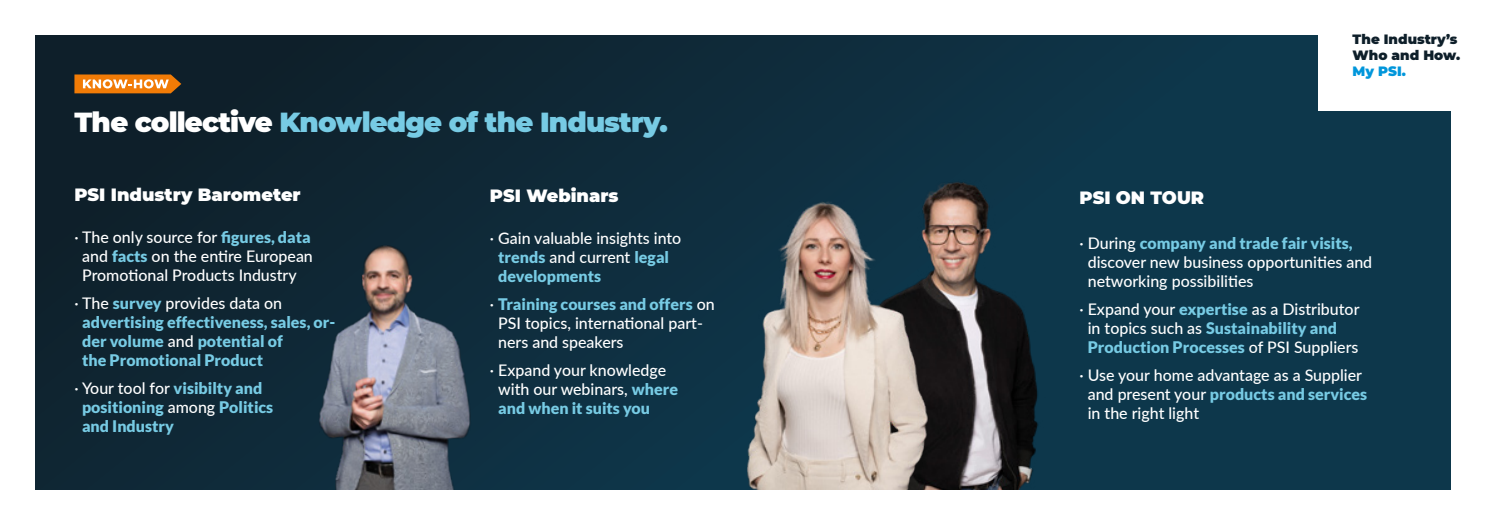
<style>
.page{position:relative;width:1489px;height:525px;background:#fff}
.page>*{position:absolute;margin:0;border:0;box-sizing:border-box;transform-origin:0 0}
.t1{font:900 27.5px "Montserrat";letter-spacing:-.03em;color:#77cbe4}
.t2{font:900 17.75px "Montserrat";color:#fff}
.t3{font:500 16px/19.1px "Lato";color:#fff}
.t4{font:900 16px/19.1px "Lato";color:#77cbe4}
.t5{font:900 13.5px/16.1px "Montserrat";color:#0e1f2a}
.t6{font:900 13.5px "Montserrat";color:#0096db}
.s1{color:#fff}
.s2{font-weight:900;color:#77cbe4}
.s3{font-weight:500;color:#fff}
</style>
<div class="page">
<div style="left:35px;top:35px;width:1414px;height:454px;background:linear-gradient(to right,#0f202b,#0d3a4f)"></div>
<svg style="left:74px;top:74px;width:107px;height:19px;background:#e28e3a"></svg>
<div style="left:1318px;top:0;width:170px;height:110px;background:#fff"></div>
<img style="left:828px;top:120px;width:270px;height:369px">
<img style="left:688px;top:141px;width:257px;height:348px">
<img style="left:291px;top:199px;width:214px;height:290px">
<h1 class="t1" style="left:74px;top:101px;width:594px"><span class="s1">The collective</span> Knowledge of the Industry.</h1>
<p class="t2" style="left:74px;top:181px;width:228px">PSI Industry Barometer</p>
<p class="t3" style="left:74px;top:226px;width:240px;text-align:center">· The only source for <span class="s2">figures, data </span>and <span class="s2">facts</span> on the entire European<br>Promotional Products Industry</p>
<p class="t4" style="left:82px;top:292px;width:254px;text-indent:-8px"><span class="s3">· The</span> survey <span class="s3">provides data on </span>advertising effectiveness, sales, or&shy;der volume <span class="s3">and</span> potential of<br>the Promotional Product</p>
<p class="t4" style="left:82px;top:378px;width:193px;text-indent:-8px"><span class="s3">· Your tool for</span> visibilty and positioning <span class="s3">among</span> Politics and Industry</p>
<p class="t2" style="left:490px;top:182px;width:130px">PSI Webinars</p>
<p class="t3" style="left:498px;top:227px;width:185px;text-indent:-8px">· Gain valuable insights into <span class="s2">trends</span> and current <span class="s2">legal developments</span></p>
<p class="t3" style="left:498px;top:293px;width:218px;text-indent:-8px">· <span class="s2">Training courses and offers</span> on<br>PSI topics, international part&shy;ners and speakers</p>
<p class="t3" style="left:498px;top:359px;width:181px;text-indent:-8px">· Expand your knowledge with our webinars, <span class="s2">where and when it suits you</span></p>
<p class="t5" style="left:1352px;top:30px;width:109px">The Industry’s<br>Who and How.</p>
<p class="t6" style="left:1352px;top:61px;width:55px">My PSI.</p>
<p class="t2" style="left:1079px;top:184px;width:126px">PSI ON TOUR</p>
<p class="t3" style="left:1087px;top:232px;width:286px;text-indent:-8px">· During <span class="s2">company and trade fair visits, </span>discover new business opportunities and networking possibilities</p>
<p class="t3" style="left:1087px;top:298px;width:273px;text-indent:-8px">· Expand your <span class="s2">expertise</span> as a Distributor in topics such as <span class="s2">Sustainability and<br>Production Processes</span> of PSI Suppliers</p>
<p class="t3" style="left:1087px;top:364px;width:281px;text-indent:-8px">· Use your home advantage as a Supplier and present your <span class="s2">products and services </span>in the right light</p>
</div>
